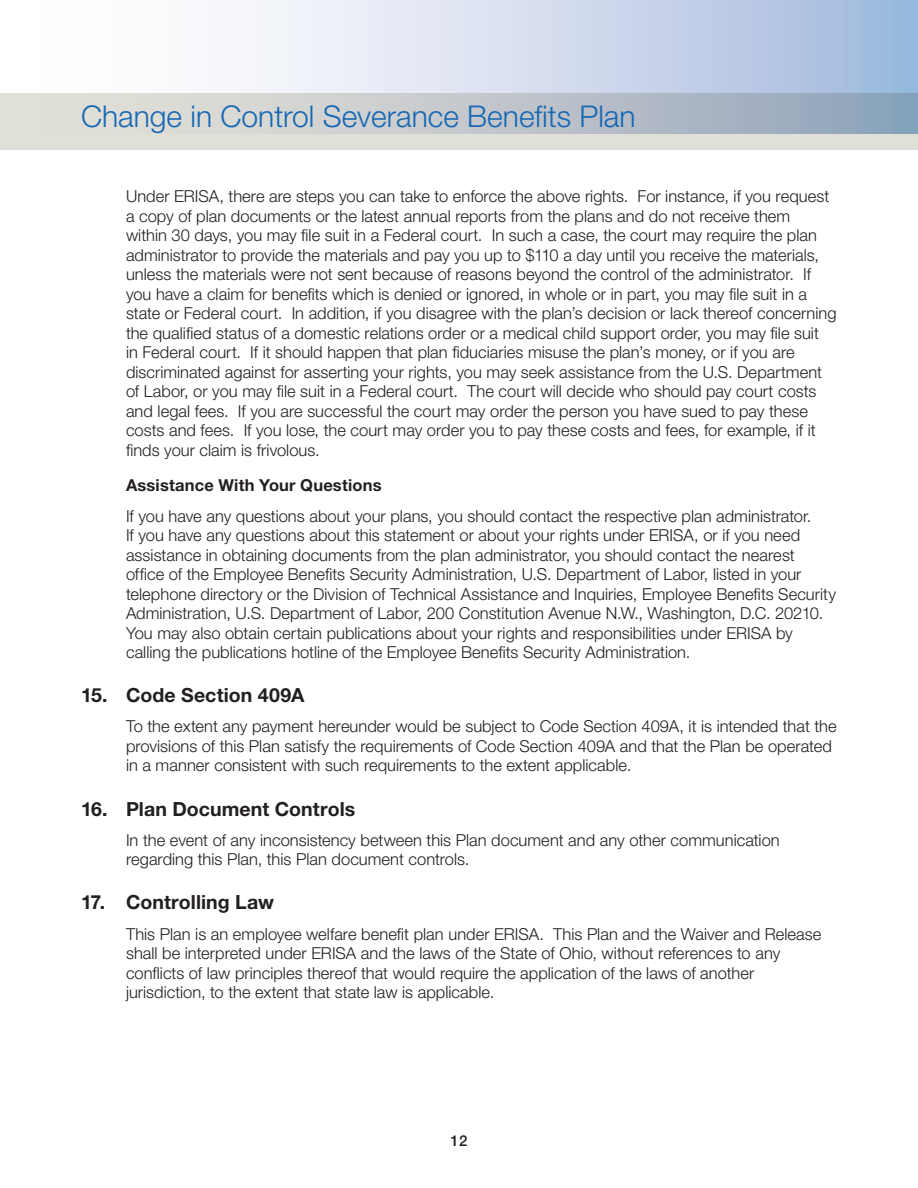
<style>
.page{position:relative;width:918px;height:1188px;background:#fff}
.page>*{position:absolute;margin:0;border:0;box-sizing:border-box;transform-origin:0 0}
.t1{font:300 30px "Helvetica Neue";color:#1768b4}
.HD_1{font:700 19.5px "Helvetica Neue";letter-spacing:.005em;color:#231f20}
.HD_1_Body{font:300 16.5px/19.5px "Helvetica Neue";color:#231f20}
.HD_1_-_sub{font:700 16.5px "Helvetica Neue";letter-spacing:.01em;color:#231f20}
.t2{font:500 15px "Helvetica Neue";color:#231f20}
</style>
<div class="page">
<div style="left:0;top:93px;width:918px;height:57px;background:#e1e0d8"></div>
<svg style="left:253px;top:0;width:665px;height:133px;background:#c5d0e1"></svg>
<h1 class="t1" style="left:81px;top:98px;width:556px">Change in Control Severance Benefits Plan</h1>
<p class="HD_1_Body" style="left:126px;top:186px;width:712px">Under ERISA, there are steps you can take to enforce the above rights. For instance, if you request a copy of plan documents or the latest annual reports from the plans and do not receive them<br>within 30 days, you may file suit in a Federal court. In such a case, the court may require the plan administrator to provide the materials and pay you up to $110 a day until you receive the materials, unless the materials were not sent because of reasons beyond the control of the administrator. If you have a claim for benefits which is denied or ignored, in whole or in part, you may file suit in a state or Federal court. In addition, if you disagree with the plan’s decision or lack thereof concerning the qualified status of a domestic relations order or a medical child support order, you may file suit<br>in Federal court. If it should happen that plan fiduciaries misuse the plan’s money, or if you are discriminated against for asserting your rights, you may seek assistance from the U.S. Department of Labor, or you may file suit in a Federal court. The court will decide who should pay court costs and legal fees. If you are successful the court may order the person you have sued to pay these costs and fees. If you lose, the court may order you to pay these costs and fees, for example, if it finds your claim is frivolous.</p>
<p class="HD_1_-_sub" style="left:126px;top:475px;width:257px">Assistance With Your Questions</p>
<p class="HD_1_Body" style="left:126px;top:506px;width:712px">If you have any questions about your plans, you should contact the respective plan administrator.<br>If you have any questions about this statement or about your rights under ERISA, or if you need assistance in obtaining documents from the plan administrator, you should contact the nearest office of the Employee Benefits Security Administration, U.S. Department of Labor, listed in your telephone directory or the Division of Technical Assistance and Inquiries, Employee Benefits Security Administration, U.S. Department of Labor, 200 Constitution Avenue N.W., Washington, D.C. 20210.<br>You may also obtain certain publications about your rights and responsibilities under ERISA by calling the publications hotline of the Employee Benefits Security Administration.</p>
<p class="HD_1" style="left:81px;top:683px;width:225px">15. Code Section 409A</p>
<p class="HD_1_Body" style="left:126px;top:716px;width:712px">To the extent any payment hereunder would be subject to Code Section 409A, it is intended that the provisions of this Plan satisfy the requirements of Code Section 409A and that the Plan be operated in a manner consistent with such requirements to the extent applicable.</p>
<p class="HD_1" style="left:81px;top:797px;width:276px">16. Plan Document Controls</p>
<p class="HD_1_Body" style="left:126px;top:830px;width:655px">In the event of any inconsistency between this Plan document and any other communication regarding this Plan, this Plan document controls.</p>
<p class="HD_1" style="left:81px;top:890px;width:195px">17. Controlling Law</p>
<p class="HD_1_Body" style="left:126px;top:924px;width:697px">This Plan is an employee welfare benefit plan under ERISA. This Plan and the Waiver and Release shall be interpreted under ERISA and the laws of the State of Ohio, without references to any conflicts of law principles thereof that would require the application of the laws of another jurisdiction, to the extent that state law is applicable.</p>
<p class="t2" style="left:451px;top:1131px;width:18px">12</p>
</div>
